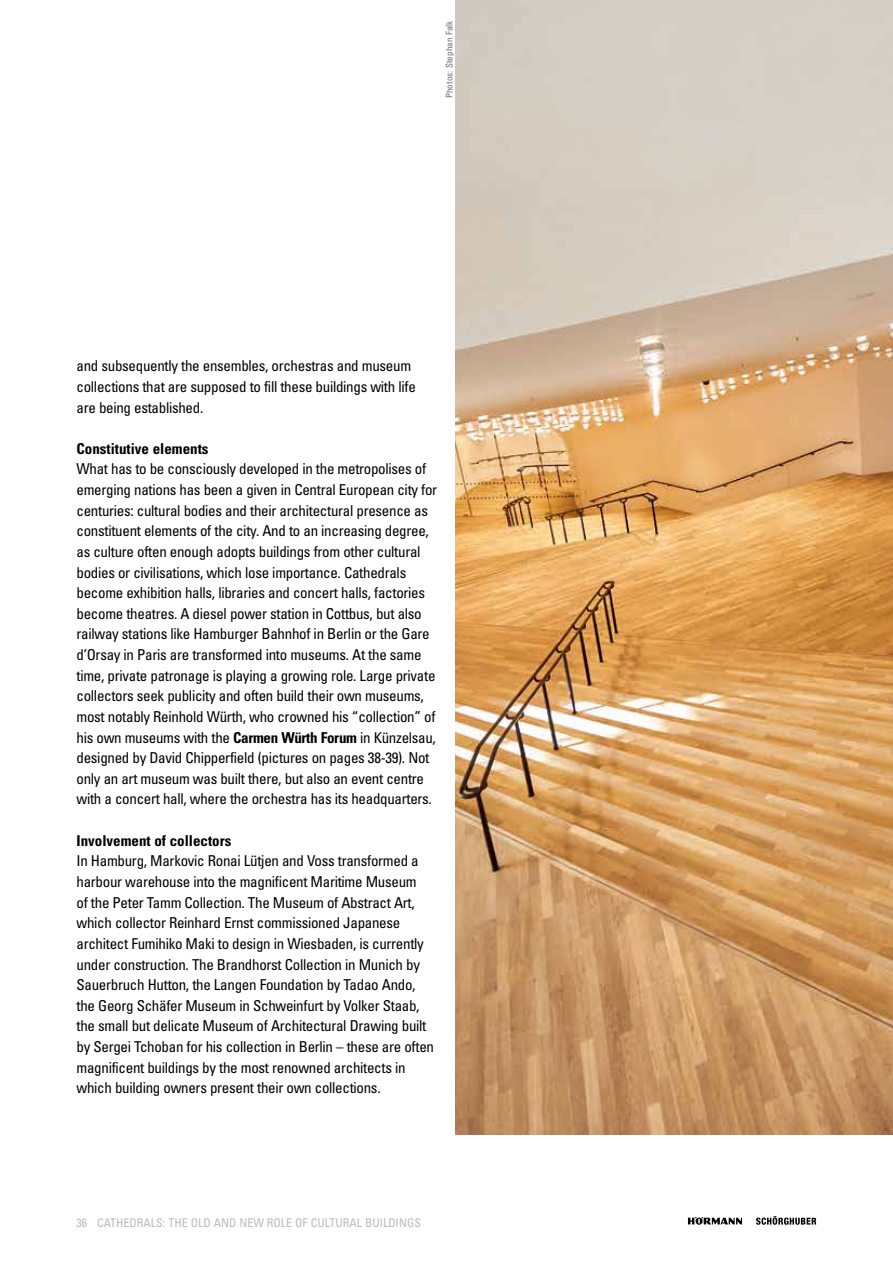
<style>
.page{position:relative;width:893px;height:1263px;background:#fff}
.page>*{position:absolute;margin:0;border:0;box-sizing:border-box;transform-origin:0 0}
.t1{font:condensed 15px/20.7px "Univers";letter-spacing:-.02em;color:#000}
.t2{font:700 condensed 15px "Univers";color:#000}
.t3{font:condensed 12px "Univers";color:#babcbe}
.t4{font:condensed 9px "Univers";letter-spacing:.01em;color:#6d6e71}
.s1{font-weight:700}
</style>
<div class="page">
<svg style="left:688px;top:1217px;width:54px;height:8px"></svg>
<svg style="left:756px;top:1216px;width:60px;height:9px"></svg>
<img style="left:455px;top:0;width:438px;height:1134px">
<p class="t4" style="left:444px;top:98px;width:79px;rotate:-90deg">Photos: Stephan Falk</p>
<p class="t1" style="left:77px;top:355px;width:341px">and subsequently the ensembles, orchestras and museum collections that are supposed to fill these buildings with life are being established.</p>
<p class="t2" style="left:77px;top:439px;width:133px">Constitutive elements</p>
<p class="t1" style="left:77px;top:458px;width:362px">What has to be consciously developed in the metropolises of emerging nations has been a given in Central European city for centuries: cultural bodies and their architectural presence as constituent elements of the city. And to an increasing degree, as culture often enough adopts buildings from other cultural bodies or civilisations, which lose importance. Cathedrals become exhibition halls, libraries and concert halls, factories become theatres. A diesel power station in Cottbus, but also railway stations like Hamburger Bahnhof in Berlin or the Gare d’Orsay in Paris are transformed into museums. At the same time, private patronage is playing a growing role. Large private collectors seek publicity and often build their own museums, most notably Reinhold Würth, who crowned his “collection” of his own museums with the <span class="s1">Carmen Würth Forum</span> in Künzelsau, designed by David Chipperfield (pictures on pages 38-39). Not only an art museum was built there, but also an event centre with a concert hall, where the orchestra has its headquarters.</p>
<p class="t2" style="left:77px;top:831px;width:156px">Involvement of collectors</p>
<p class="t1" style="left:77px;top:850px;width:359px">In Hamburg, Markovic Ronai Lütjen and Voss transformed a harbour warehouse into the magnificent Maritime Museum<br>of the Peter Tamm Collection. The Museum of Abstract Art, which collector Reinhard Ernst commissioned Japanese architect Fumihiko Maki to design in Wiesbaden, is currently under construction. The Brandhorst Collection in Munich by Sauerbruch Hutton, the Langen Foundation by Tadao Ando, the Georg Schäfer Museum in Schweinfurt by Volker Staab, the small but delicate Museum of Architectural Drawing built by Sergei Tchoban for his collection in Berlin – these are often magnificent buildings by the most renowned architects in which building owners present their own collections.</p>
<p class="t3" style="left:77px;top:1215px;width:346px">36 CATHEDRALS: THE OLD AND NEW ROLE OF CULTURAL BUILDINGS</p>
</div>
